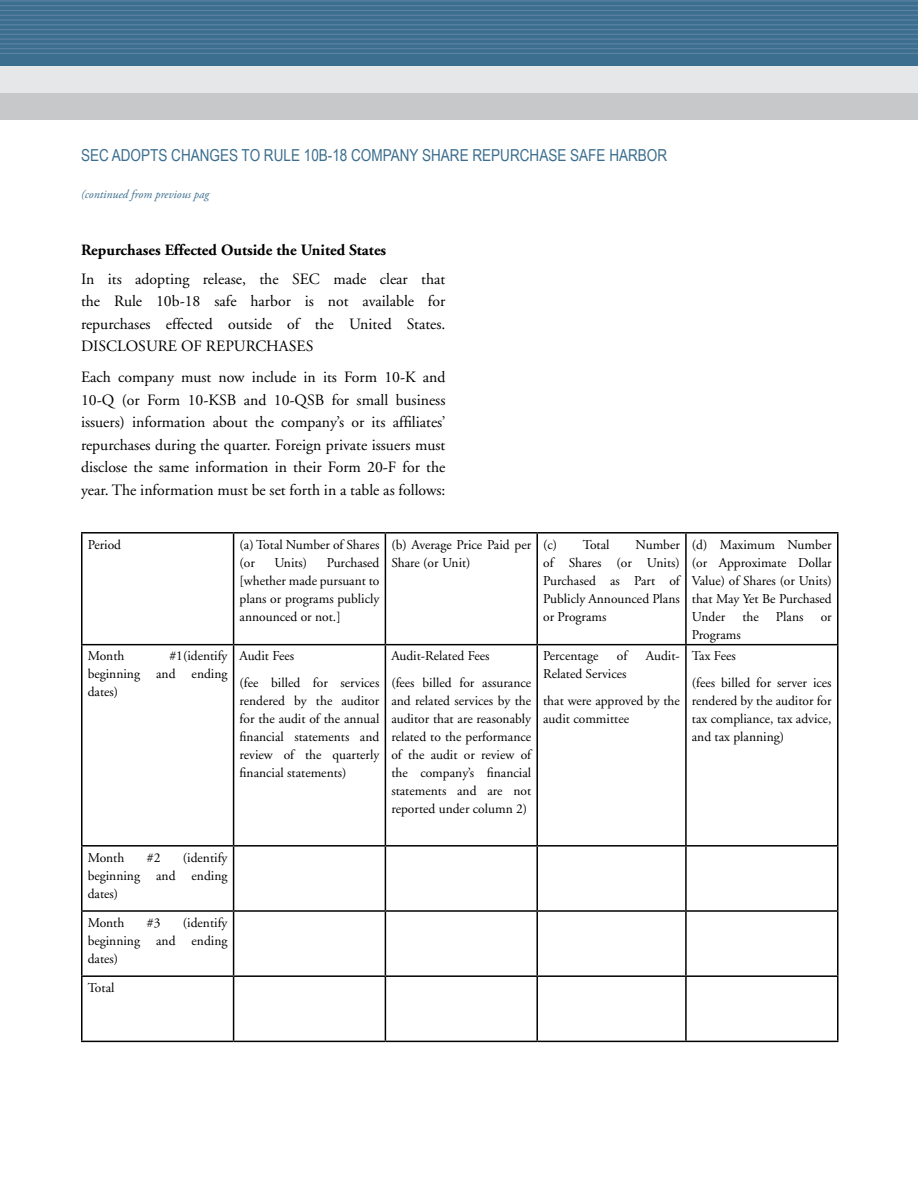
<style>
.page{position:relative;width:918px;height:1188px;background:#fff}
.page>*{position:absolute;margin:0;border:0;box-sizing:border-box;transform-origin:0 0}
.t1{font:16.5px "Arial Narrow";color:#3b6e8f}
.t2{font:15.75px/22.5px "Adobe Garamond";color:#000;text-align:justify}
.t3{font:700 15.75px "Adobe Garamond";color:#000}
.t4{font:13.5px/18px "Adobe Garamond";color:#000;text-align:justify}
.t5{font:italic 12px "Adobe Garamond Pro";color:#3b6e8f}
</style>
<div class="page">
<div style="left:0;top:0;width:918px;height:76px;background:#3b6e8f"></div>
<div style="left:0;top:66px;width:918px;height:27px;background:#e6e7e8"></div>
<div style="left:0;top:93px;width:918px;height:27px;background:#c6c8ca"></div>
<hr style="left:0;top:53px;width:918px;height:1px;background:#5b83a2">
<hr style="left:0;top:48px;width:918px;height:1px;background:#5b83a2">
<hr style="left:0;top:43px;width:918px;height:1px;background:#5b83a2">
<hr style="left:0;top:39px;width:918px;height:1px;background:#5b83a2">
<hr style="left:0;top:34px;width:918px;height:1px;background:#5b83a2">
<hr style="left:0;top:29px;width:918px;height:1px;background:#5b83a2">
<hr style="left:0;top:24px;width:918px;height:1px;background:#5b83a2">
<hr style="left:0;top:19px;width:918px;height:2px;background:#5b83a2">
<hr style="left:0;top:15px;width:918px;height:1px;background:#5b83a2">
<hr style="left:0;top:10px;width:918px;height:1px;background:#5b83a2">
<hr style="left:0;top:5px;width:918px;height:1px;background:#5b83a2">
<hr style="left:0;top:0;width:918px;height:2px;background:#5b83a2">
<hr style="left:81px;top:532px;width:153px;height:2px;background:#000">
<hr style="left:81px;top:534px;width:1px;height:110px;background:#000">
<hr style="left:234px;top:532px;width:151px;height:2px;background:#000">
<hr style="left:233px;top:534px;width:1px;height:110px;background:#000">
<hr style="left:385px;top:532px;width:152px;height:2px;background:#000">
<hr style="left:385px;top:534px;width:1px;height:110px;background:#000">
<hr style="left:537px;top:532px;width:149px;height:2px;background:#000">
<hr style="left:536px;top:534px;width:2px;height:110px;background:#000">
<hr style="left:686px;top:532px;width:153px;height:2px;background:#000">
<hr style="left:685px;top:534px;width:2px;height:110px;background:#000">
<hr style="left:837px;top:534px;width:2px;height:110px;background:#000">
<hr style="left:81px;top:644px;width:153px;height:1px;background:#000">
<hr style="left:81px;top:645px;width:1px;height:200px;background:#000">
<hr style="left:234px;top:644px;width:151px;height:1px;background:#000">
<hr style="left:233px;top:645px;width:1px;height:200px;background:#000">
<hr style="left:385px;top:644px;width:152px;height:1px;background:#000">
<hr style="left:385px;top:645px;width:1px;height:200px;background:#000">
<hr style="left:537px;top:644px;width:149px;height:1px;background:#000">
<hr style="left:536px;top:645px;width:2px;height:200px;background:#000">
<hr style="left:686px;top:644px;width:153px;height:1px;background:#000">
<hr style="left:685px;top:645px;width:2px;height:200px;background:#000">
<hr style="left:837px;top:645px;width:2px;height:200px;background:#000">
<hr style="left:81px;top:845px;width:153px;height:2px;background:#000">
<hr style="left:81px;top:847px;width:1px;height:63px;background:#000">
<hr style="left:234px;top:845px;width:151px;height:2px;background:#000">
<hr style="left:233px;top:847px;width:1px;height:63px;background:#000">
<hr style="left:385px;top:845px;width:152px;height:2px;background:#000">
<hr style="left:385px;top:847px;width:1px;height:63px;background:#000">
<hr style="left:537px;top:845px;width:149px;height:2px;background:#000">
<hr style="left:536px;top:847px;width:2px;height:63px;background:#000">
<hr style="left:686px;top:845px;width:153px;height:2px;background:#000">
<hr style="left:685px;top:847px;width:2px;height:63px;background:#000">
<hr style="left:837px;top:847px;width:2px;height:63px;background:#000">
<hr style="left:81px;top:910px;width:153px;height:2px;background:#000">
<hr style="left:81px;top:912px;width:1px;height:63px;background:#000">
<hr style="left:234px;top:910px;width:151px;height:2px;background:#000">
<hr style="left:233px;top:912px;width:1px;height:63px;background:#000">
<hr style="left:385px;top:910px;width:152px;height:2px;background:#000">
<hr style="left:385px;top:912px;width:1px;height:63px;background:#000">
<hr style="left:537px;top:910px;width:149px;height:2px;background:#000">
<hr style="left:536px;top:912px;width:2px;height:63px;background:#000">
<hr style="left:686px;top:910px;width:153px;height:2px;background:#000">
<hr style="left:685px;top:912px;width:2px;height:63px;background:#000">
<hr style="left:837px;top:912px;width:2px;height:63px;background:#000">
<hr style="left:81px;top:975px;width:153px;height:2px;background:#000">
<hr style="left:81px;top:977px;width:1px;height:64px;background:#000">
<hr style="left:234px;top:975px;width:151px;height:2px;background:#000">
<hr style="left:233px;top:977px;width:1px;height:64px;background:#000">
<hr style="left:385px;top:975px;width:152px;height:2px;background:#000">
<hr style="left:385px;top:977px;width:1px;height:64px;background:#000">
<hr style="left:537px;top:975px;width:149px;height:2px;background:#000">
<hr style="left:536px;top:977px;width:2px;height:64px;background:#000">
<hr style="left:686px;top:975px;width:153px;height:2px;background:#000">
<hr style="left:685px;top:977px;width:2px;height:64px;background:#000">
<hr style="left:837px;top:977px;width:2px;height:64px;background:#000">
<hr style="left:81px;top:1041px;width:153px;height:1px;background:#000">
<hr style="left:234px;top:1041px;width:151px;height:1px;background:#000">
<hr style="left:385px;top:1041px;width:152px;height:1px;background:#000">
<hr style="left:537px;top:1041px;width:149px;height:1px;background:#000">
<hr style="left:686px;top:1041px;width:153px;height:1px;background:#000">
<p class="t1" style="left:81px;top:145px;width:588px">SEC ADOPTS CHANGES TO RULE 10b-18 COMPANY SHARE REPURCHASE SAFE HARBOR</p>
<p class="t5" style="left:81px;top:187px;width:130px">(continued from previous pag</p>
<p class="t3" style="left:81px;top:241px;width:307px">Repurchases Effected Outside the United States</p>
<p class="t2" style="left:81px;top:268px;width:366px">In its adopting release, the SEC made clear that the Rule 10b-18 safe harbor is not available for repurchases effected outside of the United States.<br>DISCLOSURE OF REPURCHASES</p>
<p class="t2" style="left:81px;top:367px;width:366px">Each company must now include in its Form 10-K and 10-Q (or Form 10-KSB and 10-QSB for small business issuers) information about the company’s or its affiliates’ repurchases during the quarter. Foreign private issuers must disclose the same information in their Form 20-F for the year. The information must be set forth in a table as follows:</p>
<p class="t4" style="left:88px;top:536px;width:35px">Period</p>
<p class="t4" style="left:240px;top:536px;width:141px">(a) Total Number of Shares (or</p>
<p class="t4" style="left:240px;top:554px;width:141px;text-indent:87px">Purchased [whether made pursuant to plans or programs publicly announced or not.]</p>
<p class="t4" style="left:274px;top:554px;width:34px">Units)</p>
<p class="t4" style="left:88px;top:648px;width:141px;text-indent:82px">#1(identify beginning and ending dates)</p>
<p class="t4" style="left:240px;top:643px;width:141px;line-height:26.7px">Audit Fees<br>(fee billed for services</p>
<p class="t4" style="left:240px;top:692px;width:141px">rendered by the auditor for the audit of the annual financial statements and review of the quarterly financial statements)</p>
<p class="t4" style="left:88px;top:648px;width:38px">Month</p>
<p class="t4" style="left:391px;top:536px;width:141px">(b) Average Price Paid per<br>Share (or Unit)</p>
<p class="t4" style="left:543px;top:536px;width:68px">(c) Total</p>
<p class="t4" style="left:543px;top:536px;width:138px;text-indent:92px">Number of Shares (or Units)<br>Purchased as Part of Publicly Announced Plans or Programs</p>
<p class="t4" style="left:692px;top:536px;width:141px">(d) Maximum Number (or Approximate Dollar Value) of Shares (or Units) that May Yet Be Purchased Under</p>
<p class="t4" style="left:742px;top:608px;width:18px">the</p>
<p class="t4" style="left:776px;top:608px;width:29px">Plans</p>
<p class="t4" style="left:821px;top:608px;width:13px">or</p>
<p class="t4" style="left:391px;top:643px;width:141px;line-height:26.7px">Audit-Related Fees<br>(fees billed for assurance</p>
<p class="t4" style="left:391px;top:692px;width:141px">and related services by the auditor that are reasonably related to the performance of the audit or review of the company’s financial statements and are not reported under column 2)</p>
<p class="t4" style="left:543px;top:647px;width:57px">Percentage</p>
<p class="t4" style="left:617px;top:647px;width:12px">of</p>
<p class="t4" style="left:646px;top:647px;width:35px">Audit-</p>
<p class="t4" style="left:543px;top:661px;width:138px;line-height:26.7px">Related Services<br>that were approved by the</p>
<p class="t4" style="left:543px;top:710px;width:87px">audit committee</p>
<p class="t4" style="left:692px;top:626px;width:50px">Programs</p>
<p class="t4" style="left:692px;top:643px;width:141px;line-height:26.7px">Tax Fees<br>(fees billed for server ices</p>
<p class="t4" style="left:692px;top:692px;width:141px">rendered by the auditor for tax compliance, tax advice, and tax planning)</p>
<p class="t4" style="left:88px;top:849px;width:38px">Month</p>
<p class="t4" style="left:147px;top:849px;width:15px">#2</p>
<p class="t4" style="left:88px;top:849px;width:141px;text-indent:95px">(identify beginning and ending dates)</p>
<p class="t4" style="left:88px;top:914px;width:38px">Month</p>
<p class="t4" style="left:147px;top:914px;width:15px">#3</p>
<p class="t4" style="left:88px;top:914px;width:141px;text-indent:95px">(identify beginning and ending dates)</p>
<p class="t4" style="left:88px;top:979px;width:28px">Total</p>
</div>
